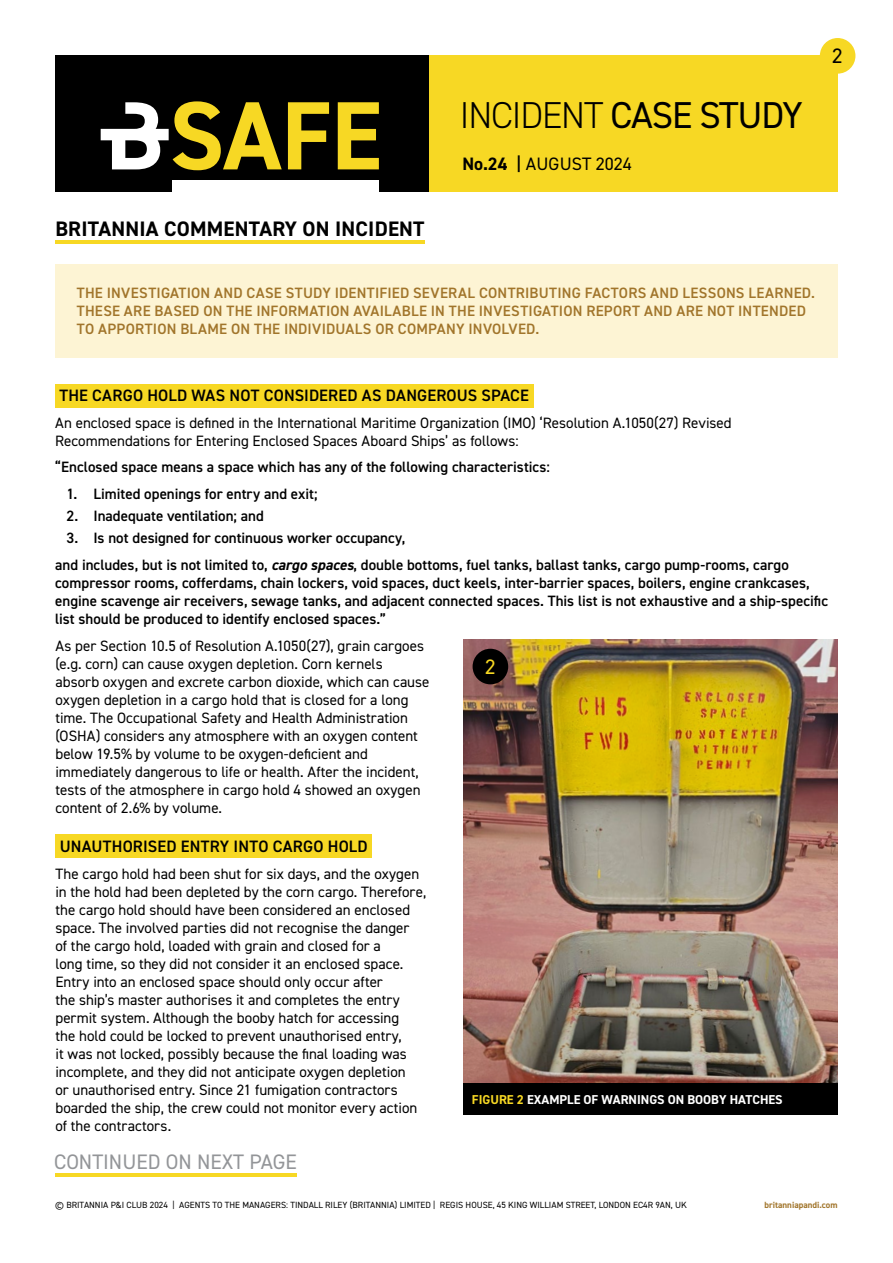
<style>
.page{position:relative;width:893px;height:1263px;background:#fff}
.page>*{position:absolute;margin:0;border:0;box-sizing:border-box;transform-origin:0 0}
.t1{font:37.5px "DIN2014";letter-spacing:-.03em;color:#000}
.t2{font:700 21px "DIN2014";letter-spacing:.01em;color:#000}
.t3{font:21px "DIN2014";color:#939598}
.t4{font:21px "DIN2014";color:#000}
.t5{font:21px "DIN2014";color:#f7d823}
.t6{font:18px "DIN2014";color:#000}
.t7{font:600 16.5px "DIN2014";letter-spacing:.01em;color:#000}
.t8{font:15px/18px "DIN2014";color:#000}
.t9{font:600 15px/18px "DIN2014";color:#000}
.t10{font:600 15px/18px "DIN2014";letter-spacing:.015em;color:#a1752b}
.t11{font:700 12.9px "DIN2014";color:#fff}
.t12{font:9px "DIN2014";color:#000}
.t13{font:700 9px "DIN2014";color:#a1752b}
.s1{font-weight:300}
.s2{font-weight:700}
.s3{font-weight:600}
.s4{font-weight:700;font-style:italic}
.s5{color:#f7d824}
</style>
<div class="page">
<div style="left:55px;top:835px;width:317px;height:23px;background:#f7d824"></div>
<div style="left:55px;top:55px;width:374px;height:137px;background:#000"></div>
<div style="left:429px;top:55px;width:409px;height:137px;background:#f7d824"></div>
<svg style="left:101px;top:101px;width:278px;height:69px"></svg>
<div style="left:173px;top:181px;width:206px;height:14px;background:#fff"></div>
<div style="left:820px;top:38px;width:35px;height:36px;background:#f7d824;border-radius:50%"></div>
<hr style="left:55px;top:1173px;width:241px;height:3px;background:#f7d824">
<div style="left:55px;top:384px;width:479px;height:23px;background:#f7d824"></div>
<hr style="left:55px;top:240px;width:369px;height:4px;background:#f7d824">
<div style="left:55px;top:265px;width:783px;height:93px;background:#fdf4d4"></div>
<img style="left:463px;top:639px;width:374px;height:444px">
<div style="left:473px;top:649px;width:35px;height:35px;background:#000;border-radius:50%"></div>
<div style="left:463px;top:1083px;width:374px;height:31px;background:#000"></div>
<h2 class="t2" style="left:55px;top:215px;width:371px">BRITANNIA COMMENTARY ON INCIDENT</h2>
<h1 class="t1" style="left:460px;top:92px;width:345px"><span class="s1">INCIDENT</span> CASE STUDY</h1>
<p class="t6" style="left:462px;top:153px;width:171px"><span class="s2">No.24</span> <span class="s3">|</span> AUGUST 2024</p>
<h2 class="t4" style="left:832px;top:43px;width:12px">2</h2>
<p class="t10" style="left:77px;top:283px;width:740px">THE INVESTIGATION AND CASE STUDY IDENTIFIED SEVERAL CONTRIBUTING FACTORS AND LESSONS LEARNED.<br>THESE ARE BASED ON THE INFORMATION AVAILABLE IN THE INVESTIGATION REPORT AND ARE NOT INTENDED<br>TO APPORTION BLAME ON THE INDIVIDUALS OR COMPANY INVOLVED.</p>
<p class="t7" style="left:59px;top:384px;width:471px">THE CARGO HOLD WAS NOT CONSIDERED AS DANGEROUS SPACE</p>
<p class="t8" style="left:55px;top:413px;width:678px">An enclosed space is defined in the International Maritime Organization (IMO) ‘Resolution A.1050(27) Revised<br>Recommendations for Entering Enclosed Spaces Aboard Ships’ as follows:</p>
<p class="t9" style="left:55px;top:458px;width:496px">“Enclosed space means a space which has any of the following characteristics:</p>
<p class="t9" style="left:66px;top:484px;width:253px">1. Limited openings for entry and exit;</p>
<p class="t9" style="left:66px;top:506px;width:199px">2. Inadequate ventilation; and</p>
<p class="t9" style="left:55px;top:524px;width:735px;line-height:26.5px;text-indent:11px">3. Is not designed for continuous worker occupancy,<br>and includes, but is not limited to, <span class="s4">cargo spaces</span>, double bottoms, fuel tanks, ballast tanks, cargo pump-rooms, cargo</p>
<p class="t9" style="left:55px;top:573px;width:774px">compressor rooms, cofferdams, chain lockers, void spaces, duct keels, inter-barrier spaces, boilers, engine crankcases, engine scavenge air receivers, sewage tanks, and adjacent connected spaces. This list is not exhaustive and a ship-specific list should be produced to identify enclosed spaces.”</p>
<p class="t8" style="left:55px;top:636px;width:375px">As per Section 10.5 of Resolution A.1050(27), grain cargoes (e.g. corn) can cause oxygen depletion. Corn kernels absorb oxygen and excrete carbon dioxide, which can cause oxygen depletion in a cargo hold that is closed for a long time. The Occupational Safety and Health Administration (OSHA) considers any atmosphere with an oxygen content below 19.5% by volume to be oxygen-deficient and immediately dangerous to life or health. After the incident, tests of the atmosphere in cargo hold 4 showed an oxygen content of 2.6% by volume.</p>
<p class="t7" style="left:60px;top:836px;width:310px">UNAUTHORISED ENTRY INTO CARGO HOLD</p>
<p class="t8" style="left:55px;top:864px;width:372px">The cargo hold had been shut for six days, and the oxygen in the hold had been depleted by the corn cargo. Therefore, the cargo hold should have been considered an enclosed space. The involved parties did not recognise the danger<br>of the cargo hold, loaded with grain and closed for a<br>long time, so they did not consider it an enclosed space.<br>Entry into an enclosed space should only occur after<br>the ship’s master authorises it and completes the entry permit system. Although the booby hatch for accessing<br>the hold could be locked to prevent unauthorised entry,<br>it was not locked, possibly because the final loading was incomplete, and they did not anticipate oxygen depletion<br>or unauthorised entry. Since 21 fumigation contractors boarded the ship, the crew could not monitor every action of the contractors.</p>
<h2 class="t3" style="left:54px;top:1148px;width:244px">CONTINUED ON NEXT PAGE</h2>
<h2 class="t5" style="left:485px;top:653px;width:12px">2</h2>
<p class="t11" style="left:472px;top:1091px;width:312px"><span class="s5">FIGURE 2</span> EXAMPLE OF WARNINGS ON BOOBY HATCHES</p>
<p class="t12" style="left:55px;top:1199px;width:633px">© BRITANNIA P&amp;I CLUB 2024 | AGENTS TO THE MANAGERS: TINDALL RILEY (BRITANNIA) LIMITED | REGIS HOUSE, 45 KING WILLIAM STREET, LONDON EC4R 9AN, UK</p>
<p class="t13" style="left:765px;top:1199px;width:74px">britanniapandi.com</p>
</div>
